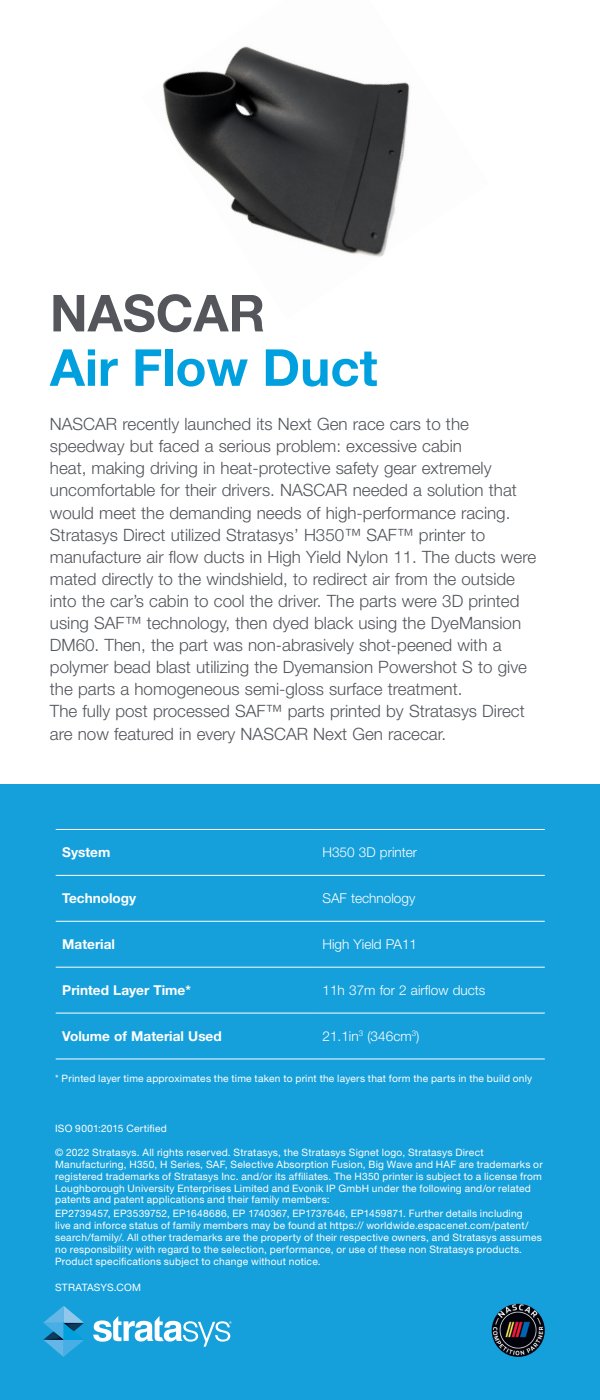
<style>
.page{position:relative;width:600px;height:1400px;background:#fff}
.page>*{position:absolute;margin:0;border:0;box-sizing:border-box;transform-origin:0 0}
.t1{font:700 51px "Helvetica Neue LT Std";color:#00a0df}
.t2{font:700 51px "Helvetica Neue LT Std";color:#54565b}
.t3{font:300 17px/22.1px "Helvetica Neue LT Std";color:#52555b}
.t4{font:300 13.6px "Helvetica Neue LT Std";color:#fff}
.t5{font:700 13.6px "Helvetica Neue LT Std";color:#fff}
.t6{font:10.2px/11.9px "Helvetica Neue LT Std";letter-spacing:.02em;color:#fff}
</style>
<div class="page">
<div style="left:0;top:785px;width:600px;height:615px;background:#16a0db"></div>
<svg style="left:93px;top:1316px;width:139px;height:31px"></svg>
<svg style="left:43px;top:1306px;width:41px;height:51px"></svg>
<img style="left:162px;top:46px;width:248px;height:211px">
<hr style="left:56px;top:829px;width:260px;height:1px;background:#fff">
<hr style="left:316px;top:829px;width:229px;height:1px;background:#fff">
<hr style="left:56px;top:875px;width:260px;height:1px;background:#fff">
<hr style="left:316px;top:875px;width:229px;height:1px;background:#fff">
<hr style="left:56px;top:921px;width:260px;height:1px;background:#fff">
<hr style="left:316px;top:921px;width:229px;height:1px;background:#fff">
<hr style="left:56px;top:967px;width:260px;height:1px;background:#fff">
<hr style="left:316px;top:967px;width:229px;height:1px;background:#fff">
<hr style="left:56px;top:1013px;width:260px;height:1px;background:#fff">
<hr style="left:316px;top:1013px;width:229px;height:1px;background:#fff">
<hr style="left:56px;top:1059px;width:260px;height:1px;background:#fff">
<hr style="left:316px;top:1059px;width:229px;height:1px;background:#fff">
<img style="left:492px;top:1304px;width:53px;height:53px;border-radius:27px">
<h1 class="t2" style="left:50px;top:282px;width:217px">NASCAR</h1>
<h1 class="t1" style="left:50px;top:336px;width:329px">Air Flow Duct</h1>
<p class="t3" style="left:50px;top:413px;width:488px">NASCAR recently launched its Next Gen race cars to the speedway but faced a serious problem: excessive cabin<br>heat, making driving in heat-protective safety gear extremely uncomfortable for their drivers. NASCAR needed a solution that would meet the demanding needs of high-performance racing.<br>Stratasys Direct utilized Stratasys’ H350™ SAF™ printer to manufacture air flow ducts in High Yield Nylon 11. The ducts were mated directly to the windshield, to redirect air from the outside into the car’s cabin to cool the driver. The parts were 3D printed using SAF™ technology, then dyed black using the DyeMansion DM60. Then, the part was non-abrasively shot-peened with a polymer bead blast utilizing the Dyemansion Powershot S to give the parts a homogeneous semi-gloss surface treatment.<br>The fully post processed SAF™ parts printed by Stratasys Direct are now featured in every NASCAR Next Gen racecar.</p>
<h3 class="t5" style="left:62px;top:844px;width:50px">System</h3>
<h3 class="t4" style="left:323px;top:844px;width:96px">H350 3D printer</h3>
<h3 class="t5" style="left:62px;top:890px;width:76px">Technology</h3>
<h3 class="t4" style="left:323px;top:890px;width:94px">SAF technology</h3>
<h3 class="t5" style="left:62px;top:936px;width:54px">Material</h3>
<h3 class="t4" style="left:323px;top:936px;width:96px">High Yield PA11</h3>
<h3 class="t5" style="left:62px;top:982px;width:130px">Printed Layer Time*</h3>
<h3 class="t4" style="left:323px;top:982px;width:164px">11h 37m for 2 airflow ducts</h3>
<h3 class="t5" style="left:62px;top:1028px;width:161px">Volume of Material Used</h3>
<h3 class="t4" style="left:323px;top:1028px;width:98px">21.1in<sup>3</sup> (346cm<sup>3</sup>)</h3>
<p class="t6" style="left:55px;top:1072px;width:479px">* Printed layer time approximates the time taken to print the layers that form the parts in the build only</p>
<p class="t6" style="left:55px;top:1123px;width:113px">ISO 9001:2015 Certified</p>
<p class="t6" style="left:55px;top:1146px;width:489px">© 2022 Stratasys. All rights reserved. Stratasys, the Stratasys Signet logo, Stratasys Direct Manufacturing, H350, H Series, SAF, Selective Absorption Fusion, Big Wave and HAF are trademarks or registered trademarks of Stratasys Inc. and/or its affiliates. The H350 printer is subject to a license from Loughborough University Enterprises Limited and Evonik IP GmbH under the following and/or related patents and patent applications and their family members:</p>
<p class="t6" style="left:55px;top:1207px;width:488px">EP2739457, EP3539752, EP1648686, EP 1740367, EP1737646, EP1459871. Further details including<br>live and inforce status of family members may be found at https:// worldwide.espacenet.com/patent/ search/family/. All other trademarks are the property of their respective owners, and Stratasys assumes no responsibility with regard to the selection, performance, or use of these non Stratasys products.<br>Product specifications subject to change without notice.</p>
<p class="t6" style="left:55px;top:1281px;width:87px">STRATASYS.COM</p>
</div>
